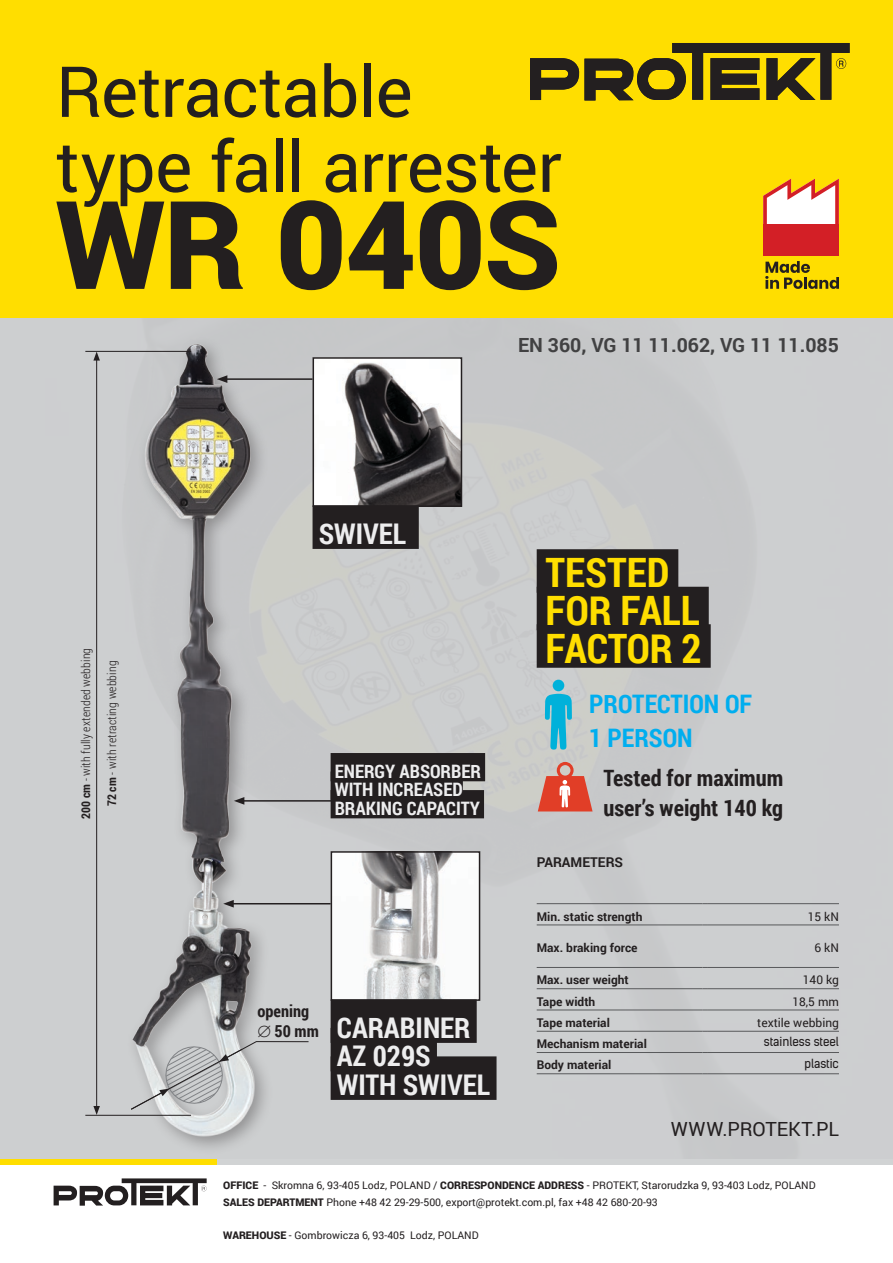
<style>
.page{position:relative;width:893px;height:1263px;background:#fff}
.page>*{position:absolute;margin:0;border:0;box-sizing:border-box;transform-origin:0 0}
.t1{font:900 122.85px "Roboto";letter-spacing:-.015em;color:#231f20}
.t2{font:70.5px/75px "Roboto";letter-spacing:-.015em;color:#231f20}
.t3{font:700 40.5px "Roboto Condensed";color:#ffde00}
.t4{font:700 28.5px "Roboto Condensed";color:#ededee}
.t5{font:700 25.5px "Roboto Condensed";color:#00aeef}
.t6{font:700 22.5px/30px "Roboto Condensed";color:#231f20}
.t7{font:700 19.5px "Roboto";color:#414142}
.t8{font:19.5px "Roboto";color:#231f20}
.t9{font:700 18.6px "Roboto Condensed";color:#ededee}
.rys_wymiary_srodek{font:700 16.5px "Roboto Condensed";color:#231f20}
.kategorie{font:700 13.5px "Roboto";color:#231f20}
.t10{font:13.35px/16px "Roboto Condensed";color:#262729}
.dane_tabela_parametr{font:700 12px "Roboto";color:#231f20}
.rys_wymiary_srodek-2{font:300 12px "Roboto Condensed";letter-spacing:.01em;color:#231f20}
.dane_tabela_parametr-2{font:12px "Roboto";color:#231f20}
.dane_tabela_parametr-3{font:12px "Kelson Sans";color:#231f20}
.t11{font:10.5px/16.5px "Roboto";color:#231f20}
.s1{font-weight:700}
.s2{font-weight:700;font-size:26.85px}
.s3{font-weight:900}
</style>
<div class="page">
<div style="left:0;top:317px;width:893px;height:842px;background:#cdced0"></div>
<img style="left:123px;top:317px;width:167px;height:829px">
<img style="left:334px;top:854px;width:143px;height:144px">
<div style="left:331px;top:851px;width:149px;height:150px;border:2px solid #231f20"></div>
<img style="left:316px;top:360px;width:143px;height:144px">
<div style="left:313px;top:357px;width:149px;height:150px;border:2px solid #231f20"></div>
<div style="left:202px;top:1159px;width:691px;height:6px;background:#d1d3d4"></div>
<div style="left:0;top:1159px;width:216px;height:6px;background:#ffde00"></div>
<svg style="left:54px;top:1178px;width:153px;height:28px"></svg>
<div style="left:0;top:0;width:893px;height:317px;background:#ffde00"></div>
<svg style="left:765px;top:261px;width:74px;height:28px"></svg>
<svg style="left:763px;top:179px;width:76px;height:45px"></svg>
<div style="left:763px;top:224px;width:76px;height:32px;background:#d31f26"></div>
<hr style="left:231px;top:903px;width:100px;height:1px;background:#231f20">
<svg style="left:223px;top:900px;width:11px;height:7px"></svg>
<hr style="left:225px;top:378px;width:88px;height:2px;background:#231f20">
<svg style="left:217px;top:375px;width:10px;height:8px"></svg>
<hr style="left:242px;top:800px;width:185px;height:2px;background:#231f20">
<svg style="left:234px;top:797px;width:10px;height:8px"></svg>
<svg style="left:130px;top:1041px;width:179px;height:69px;background:#c4c6c8"></svg>
<svg style="left:530px;top:43px;width:320px;height:57px"></svg>
<div style="left:553px;top:680px;width:11px;height:11px;background:#00b1da;border-radius:50%"></div>
<svg style="left:545px;top:694px;width:27px;height:56px;background:#43b9d4"></svg>
<div style="left:537px;top:549px;width:141px;height:44px;background:#231f20"></div>
<div style="left:537px;top:587px;width:172px;height:43px;background:#231f20"></div>
<div style="left:537px;top:624px;width:174px;height:44px;background:#231f20"></div>
<div style="left:331px;top:999px;width:146px;height:44px;background:#231f20"></div>
<div style="left:331px;top:1028px;width:106px;height:43px;background:#231f20"></div>
<div style="left:331px;top:1056px;width:166px;height:44px;background:#231f20"></div>
<div style="left:313px;top:505px;width:106px;height:44px;background:#231f20"></div>
<div style="left:331px;top:753px;width:154px;height:28px;background:#231f20"></div>
<div style="left:331px;top:771px;width:132px;height:29px;background:#231f20"></div>
<div style="left:331px;top:790px;width:153px;height:28px;background:#231f20"></div>
<hr style="left:85px;top:351px;width:106px;height:1px;background:#231f20">
<hr style="left:96px;top:358px;width:1px;height:750px;background:#231f20">
<svg style="left:93px;top:352px;width:7px;height:9px"></svg>
<svg style="left:93px;top:1106px;width:7px;height:9px"></svg>
<hr style="left:85px;top:1115px;width:106px;height:1px;background:#231f20">
<hr style="left:537px;top:903px;width:165px;height:1px;background:#58595b">
<hr style="left:707px;top:903px;width:132px;height:1px;background:#58595b">
<hr style="left:537px;top:924px;width:165px;height:1px;background:#58595b">
<hr style="left:707px;top:924px;width:132px;height:1px;background:#58595b">
<hr style="left:537px;top:967px;width:165px;height:1px;background:#58595b">
<hr style="left:707px;top:967px;width:132px;height:1px;background:#58595b">
<hr style="left:537px;top:988px;width:165px;height:1px;background:#58595b">
<hr style="left:707px;top:988px;width:132px;height:1px;background:#58595b">
<hr style="left:537px;top:1009px;width:165px;height:1px;background:#58595b">
<hr style="left:707px;top:1009px;width:132px;height:1px;background:#58595b">
<hr style="left:537px;top:1031px;width:165px;height:1px;background:#58595b">
<hr style="left:707px;top:1031px;width:132px;height:1px;background:#58595b">
<hr style="left:537px;top:1052px;width:165px;height:1px;background:#58595b">
<hr style="left:707px;top:1052px;width:132px;height:1px;background:#58595b">
<hr style="left:537px;top:1073px;width:165px;height:1px;background:#58595b">
<hr style="left:707px;top:1073px;width:132px;height:1px;background:#58595b">
<svg style="left:538px;top:762px;width:55px;height:49px;background:#db7d6e"></svg>
<p class="t2" style="left:56px;top:52px;width:508px">Retractable type fall arrester</p>
<p class="t1" style="left:56px;top:158px;width:507px">WR 040S</p>
<p class="rys_wymiary_srodek-2" style="left:78px;top:819px;width:173px;rotate:-90deg"><span class="s1">200 cm</span> - with fully extended webbing</p>
<p class="rys_wymiary_srodek-2" style="left:103px;top:806px;width:147px;rotate:-90deg"><span class="s1">72 cm</span> - with retracting webbing</p>
<p class="t7" style="left:518px;top:332px;width:322px">EN 360, VG 11 11.062, VG 11 11.085</p>
<p class="t4" style="left:319px;top:513px;width:89px">SWIVEL</p>
<p class="t9" style="left:335px;top:758px;width:148px">ENERGY ABSORBER</p>
<p class="t9" style="left:335px;top:777px;width:130px">WITH INCREASED</p>
<p class="t9" style="left:335px;top:795px;width:147px">BRAKING CAPACITY</p>
<p class="rys_wymiary_srodek" style="left:257px;top:999px;width:53px">opening</p>
<p class="rys_wymiary_srodek" style="left:257px;top:1019px;width:63px">∅ 50 mm</p>
<p class="t4" style="left:337px;top:1007px;width:135px">CARABINER</p>
<p class="t4" style="left:337px;top:1036px;width:95px">AZ 029S</p>
<p class="t4" style="left:337px;top:1064px;width:155px">WITH SWIVEL</p>
<p class="t3" style="left:546px;top:544px;width:125px">TESTED</p>
<p class="t3" style="left:546px;top:582px;width:156px">FOR FALL</p>
<p class="t3" style="left:546px;top:619px;width:158px">FACTOR 2</p>
<p class="t5" style="left:589px;top:685px;width:164px">PROTECTION OF</p>
<p class="t5" style="left:589px;top:720px;width:105px">1 PERSON</p>
<p class="t6" style="left:603px;top:762px;width:181px">Tested for maximum user’s weight 140 kg</p>
<p class="t10" style="left:599px;top:766px;width:176px">BADANE DLA MAKSYMALNEJ<br>WAGI UŻYTKOWNIKA <span class="s2">140</span> <span class="s1">kg</span></p>
<p class="kategorie" style="left:537px;top:853px;width:88px">PARAMETERS</p>
<p class="dane_tabela_parametr" style="left:537px;top:908px;width:107px">Min. static strength</p>
<p class="dane_tabela_parametr-2" style="left:808px;top:908px;width:33px">15 kN</p>
<p class="dane_tabela_parametr" style="left:537px;top:940px;width:102px">Max. braking force</p>
<p class="dane_tabela_parametr-2" style="left:814px;top:940px;width:26px">6 kN</p>
<p class="dane_tabela_parametr" style="left:537px;top:972px;width:94px">Max. user weight</p>
<p class="dane_tabela_parametr-2" style="left:803px;top:972px;width:38px">140 kg</p>
<p class="dane_tabela_parametr" style="left:537px;top:993px;width:60px">Tape width</p>
<p class="dane_tabela_parametr-2" style="left:792px;top:993px;width:48px">18,5 mm</p>
<p class="dane_tabela_parametr" style="left:537px;top:1014px;width:75px">Tape material</p>
<p class="dane_tabela_parametr-2" style="left:757px;top:1014px;width:83px">textile webbing</p>
<p class="dane_tabela_parametr" style="left:537px;top:1035px;width:112px">Mechanism material</p>
<p class="dane_tabela_parametr-3" style="left:764px;top:1034px;width:77px">stainless steel</p>
<p class="dane_tabela_parametr" style="left:537px;top:1057px;width:76px">Body material</p>
<p class="dane_tabela_parametr-3" style="left:804px;top:1056px;width:36px">plastic</p>
<p class="t8" style="left:671px;top:1115px;width:170px">WWW.PROTEKT.PL</p>
<p class="t11" style="left:223px;top:1177px;width:594px"><span class="s3">OFFICE</span> - Skromna 6, 93-405 Lodz, POLAND / <span class="s3">CORRESPONDENCE ADDRESS</span> - PROTEKT, Starorudzka 9, 93-403 Lodz, POLAND<br><span class="s3">SALES DEPARTMENT</span> Phone +48 42 29-29-500, export@protekt.com.pl, fax +48 42 680-20-93</p>
<p class="t11" style="left:223px;top:1226px;width:257px"><span class="s3">WAREHOUSE</span> - Gombrowicza 6, 93-405 Lodz, POLAND</p>
</div>
